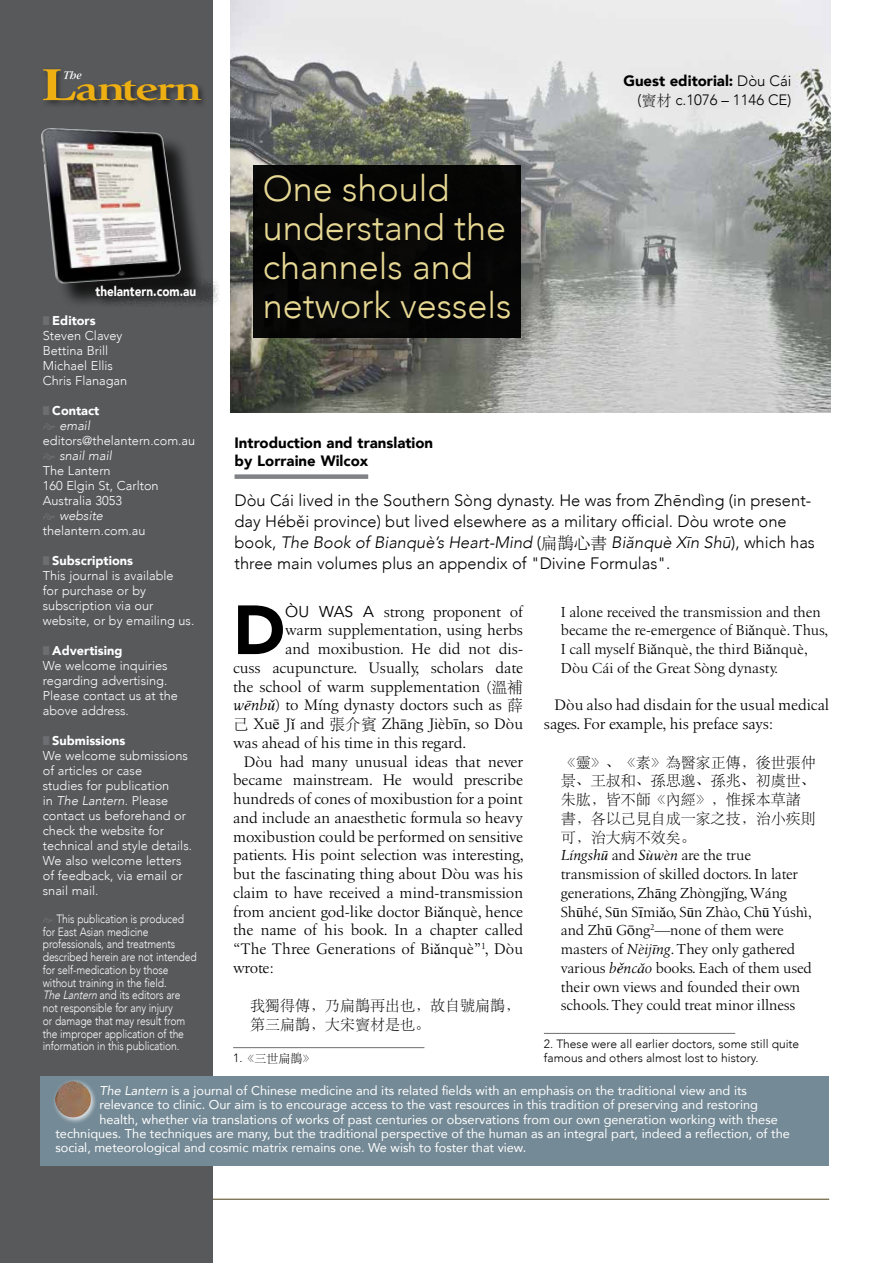
<style>
.page{position:relative;width:893px;height:1263px;background:#fff}
.page>*{position:absolute;margin:0;border:0;box-sizing:border-box;transform-origin:0 0}
.t1{font:900 68.7px "Avenir";color:#000}
.t2{font:300 36px/39px "Avenir";color:#e7d893}
.t3{font:700 33.75px "Giovanni";letter-spacing:-.03em;color:#eeaf12;scale:1.4 1}
.t4{font:300 16.5px/21px "Avenir";color:#000}
.t5{font:15.75px/18.8px "Birka";color:#000}
.t6{font:15px/18.8px "Birka";letter-spacing:-.005em;color:#000}
.t7{font:15px/18.8px "ST Song";color:#000}
.t8{font:900 15px/18px "Avenir";color:#000}
.t9{font:300 15px/19.5px "Avenir";color:#000;text-align:right}
.t10{font:900 13.5px "Avenir";color:#fff;scale:.87 1}
.t11{font:500 13.5px "Avenir";letter-spacing:.02em;color:#fff}
.t12{font:300 12.75px/15px "Avenir";color:#fff}
.t13{font:12.75px "Avenir";color:#fff}
.t14{font:italic 300 12.75px "Avenir";color:#fff}
.t15{font:900 12.75px/15px "Avenir";color:#fff;text-align:center}
.t16{font:italic 12.3px "Garamond";color:#fff;scale:.94 1}
.t17{font:300 12px/12.8px "Avenir";letter-spacing:-.01em;color:#fff;scale:.86 1}
.t18{font:300 12px/14.2px "Avenir";color:#000}
.t19{font:12px "ST Song";color:#000}
.s1{font-size:46.65px}
.s2{color:#6d6e71}
.s3{font-weight:900}
.s4{font-weight:300;font-style:italic}
.s5{font-style:italic}
.s6{font-family:"ST Song";font-weight:400}
.s7{font-family:"Avenir"}
.s8{font-family:"ST Song"}
.s9{font-family:"Times Pinyin";font-style:italic}
.s10{font-family:"Times Pinyin"}
.s11{font-family:"Avenir";font-weight:300}
.s12{font-family:"Times Pinyin";font-size:15.75px}
.s13{font-family:"Times Pinyin";font-style:italic;font-size:15.75px}
</style>
<div class="page">
<hr style="left:43px;top:1199px;width:786px;height:1px;background:#4e441a">
<div style="left:0;top:0;width:213px;height:1263px;background:#58595b"></div>
<div style="left:44px;top:131px;width:162px;height:178px;background:#000;opacity:.75"></div>
<img style="left:41px;top:128px;width:140px;height:156px">
<div style="left:96px;top:278px;width:124px;height:30px;background:#000;opacity:.33"></div>
<svg style="left:94px;top:276px;width:107px;height:13px"></svg>
<div style="left:40px;top:66px;width:169px;height:43px;background:#000;opacity:.47"></div>
<div style="left:40px;top:1076px;width:789px;height:89px;background:#748a96"></div>
<div style="left:53px;top:1078px;width:44px;height:46px;background:#fff;opacity:.77"></div>
<img style="left:55px;top:1081px;width:36px;height:36px;border-radius:18px">
<hr style="left:233px;top:1047px;width:191px;height:1px;background:#6d6e71">
<hr style="left:544px;top:1033px;width:191px;height:1px;background:#6d6e71">
<img style="left:231px;top:0;width:600px;height:412px">
<div style="left:253px;top:165px;width:268px;height:173px;background:#000"></div>
<div style="left:235px;top:474px;width:133px;height:5px;background:#808285"></div>
<h3 class="t3" style="left:40px;top:69px;width:117px"><span class="s1">L</span>antern</h3>
<p class="t16" style="left:63px;top:69px;width:21px">The</p>
<p class="t11" style="left:55px;top:67px;width:47px">feature</p>
<p class="t10" style="left:96px;top:280px;width:117px">thelantern.com.au</p>
<p class="t12" style="left:43px;top:313px;width:86px"><span class="s2">■</span> <span class="s3">Editors<br></span>Steven Clavey<br>Bettina Brill<br>Michael Ellis<br>Chris Flanagan</p>
<p class="t15" style="left:43px;top:403px;width:58px"><span class="s2">■</span> Contact <span class="s4">email</span></p>
<p class="t12" style="left:43px;top:433px;width:154px">editors@thelantern.com.au</p>
<p class="t14" style="left:59px;top:448px;width:54px">snail mail</p>
<p class="t12" style="left:43px;top:463px;width:117px">The Lantern<br>160 Elgin St, Carlton<br>Australia 3053</p>
<p class="t14" style="left:59px;top:508px;width:45px">website</p>
<p class="t12" style="left:43px;top:523px;width:104px">thelantern.com.au</p>
<p class="t12" style="left:43px;top:553px;width:153px"><span class="s2">■</span> <span class="s3">Subscriptions<br></span>This journal is available<br>for purchase or by subscription via our website, or by emailing us.</p>
<p class="t12" style="left:43px;top:643px;width:137px"><span class="s2">■</span> <span class="s3">Advertising<br></span>We welcome inquiries regarding advertising.<br>Please contact us at the above address.</p>
<p class="t12" style="left:43px;top:733px;width:151px"><span class="s2">■</span> <span class="s3">Submissions<br></span>We welcome submissions of articles or case<br>studies for publication<br>in <span class="s5">The Lantern</span>. Please contact us beforehand or check the website for technical and style details.<br>We also welcome letters of feedback, via email or snail mail.</p>
<p class="t17" style="left:43px;top:912px;width:181px;text-indent:14px">This publication is produced for East Asian medicine professionals, and treatments described herein are not intended for self-medication by those without training in the field.<br><span class="s5">TheLantern</span>and its editors are not responsible for any injury<br>or damage that may result from the improper application of the information in this publication.</p>
<h2 class="t2" style="left:263px;top:169px;width:250px">One should understand the channels and network vessels</h2>
<p class="t9" style="left:623px;top:71px;width:170px"><span class="s3">Guest editorial:</span> Dòu Cái (<span class="s6">竇材</span> c.1076 – 1146 CE)</p>
<p class="t8" style="left:235px;top:433px;width:200px">Introduction and translation by Lorraine Wilcox</p>
<p class="t4" style="left:235px;top:490px;width:582px">Dòu Cái lived in the Southern Sòng dynasty. He was from Zhēndìng (in present&shy;day Héběi province) but lived elsewhere as a military official. Dòu wrote one book, <span class="s5">The Book of Bianquè’s Heart-Mind</span> (<span class="s6">扁鵲心書</span> <span class="s5">Biănquè Xīn Shū</span>), which has three main volumes plus an appendix of "Divine Formulas".</p>
<h1 class="t1" style="left:233px;top:571px;width:54px">D</h1>
<p class="t5" style="left:285px;top:602px;width:239px"><span class="s7">ÒU WAS A</span> strong proponent of</p>
<p class="t5" style="left:285px;top:621px;width:239px">warm supplementation, using herbs</p>
<p class="t5" style="left:285px;top:640px;width:239px">and moxibustion. He did not dis-</p>
<p class="t5" style="left:233px;top:658px;width:291px">cuss acupuncture. Usually, scholars date</p>
<p class="t5" style="left:233px;top:677px;width:291px">the school of warm supplementation (<span class="s8">溫補</span></p>
<p class="t5" style="left:233px;top:696px;width:291px"><span class="s5">w</span><span class="s9">ë</span><span class="s5">nb</span><span class="s9">û</span>) to Míng dynasty doctors such as <span class="s8">薛</span></p>
<p class="t5" style="left:233px;top:715px;width:291px"><span class="s8">己</span> Xu<span class="s10">ë</span> J<span class="s10">î</span> and <span class="s8">張介賓</span> Zh<span class="s10">ä</span>ng Jièb<span class="s10">ï</span>n, so Dòu</p>
<p class="t5" style="left:233px;top:733px;width:235px">was ahead of his time in this regard.</p>
<p class="t5" style="left:244px;top:752px;width:281px">Dòu had many unusual ideas that never</p>
<p class="t5" style="left:233px;top:771px;width:291px">became mainstream. He would prescribe</p>
<p class="t5" style="left:233px;top:790px;width:291px">hundreds of cones of moxibustion for a point</p>
<p class="t5" style="left:233px;top:808px;width:291px">and include an anaesthetic formula so heavy</p>
<p class="t5" style="left:233px;top:827px;width:291px">moxibustion could be performed on sensitive</p>
<p class="t5" style="left:233px;top:846px;width:292px">patients. His point selection was interesting,</p>
<p class="t5" style="left:233px;top:864px;width:291px">but the fascinating thing about Dòu was his</p>
<p class="t5" style="left:233px;top:883px;width:291px">claim to have received a mind-transmission</p>
<p class="t5" style="left:233px;top:902px;width:291px">from ancient god-like doctor Bi<span class="s10">â</span>nquè, hence</p>
<p class="t5" style="left:233px;top:921px;width:291px">the name of his book. In a chapter called</p>
<p class="t5" style="left:233px;top:939px;width:291px">“The Three Generations of Bi<span class="s10">â</span>nquè”<sup>1</sup>, Dòu</p>
<p class="t5" style="left:233px;top:958px;width:42px">wrote:</p>
<p class="t7" style="left:250px;top:995px;width:271px">我獨得傳，乃扁鵲再出也，故自號扁鵲，第三扁鵲，大宋竇材是也。</p>
<p class="t19" style="left:233px;top:1051px;width:83px"><span class="s11">1.</span>《三世扁鵲》</p>
<p class="t6" style="left:561px;top:602px;width:269px">I alone received the transmission and then became the re-emergence of Bi<span class="s10">â</span>nquè. Thus, I call myself Bi<span class="s10">â</span>nquè, the third Bi<span class="s10">â</span>nquè, Dòu Cái of the Great Sòng dynasty.</p>
<p class="t5" style="left:544px;top:696px;width:287px;text-indent:11px">Dòu also had disdain for the usual medical sages. For example, his preface says:</p>
<p class="t7" style="left:561px;top:752px;width:256px">《靈》、《素》為醫家正傳，後世張仲景、王叔和、孫思邈、孫兆、初虞世、朱肱，皆不師《內經》，惟採本草諸書，各以己見自成一家之技，治小疾則可，治大病不效矣。</p>
<p class="t6" style="left:561px;top:846px;width:252px"><span class="s5">Língsh</span><span class="s9">ü</span> and <span class="s5">Sùwèn</span> are the true transmission of skilled doctors. In later generations, Zh<span class="s10">ä</span>ng Zhòngj<span class="s12">î</span>ng, Wáng Sh<span class="s10">ü</span>hé, S<span class="s10">ü</span>n S<span class="s12">ï</span>mi<span class="s10">â</span>o, S<span class="s10">ü</span>n Zhào, Ch<span class="s10">ü</span> Yúshì, and Zh<span class="s10">ü</span> G<span class="s12">ö</span>ng<sup>2</sup>—none of them were masters of <span class="s5">Nèij</span><span class="s9">ï</span><span class="s5">ng</span>. They only gathered various <span class="s5">b</span><span class="s13">ê</span><span class="s5">nc</span><span class="s9">â</span><span class="s5">o</span> books. Each of them used their own views and founded their own schools. They could treat minor illness</p>
<p class="t18" style="left:544px;top:1036px;width:257px">2. These were all earlier doctors, some still quite famous and others almost lost to history.</p>
<p class="t13" style="left:99px;top:1080px;width:649px"><span class="s5">The Lantern</span> is a journal of Chinese medicine and its related fields with an emphasis on the traditional view and its</p>
<p class="t13" style="left:99px;top:1094px;width:660px">relevance to clinic. Our aim is to encourage access to the vast resources in this tradition of preserving and restoring</p>
<p class="t13" style="left:99px;top:1109px;width:680px">health, whether via translations of works of past centuries or observations from our own generation working with these</p>
<p class="t13" style="left:55px;top:1123px;width:736px">techniques. The techniques are many, but the traditional perspective of the human as an integral part, indeed a reflection, of the</p>
<p class="t13" style="left:55px;top:1137px;width:472px">social, meteorological and cosmic matrix remains one. We wish to foster that view.</p>
</div>
